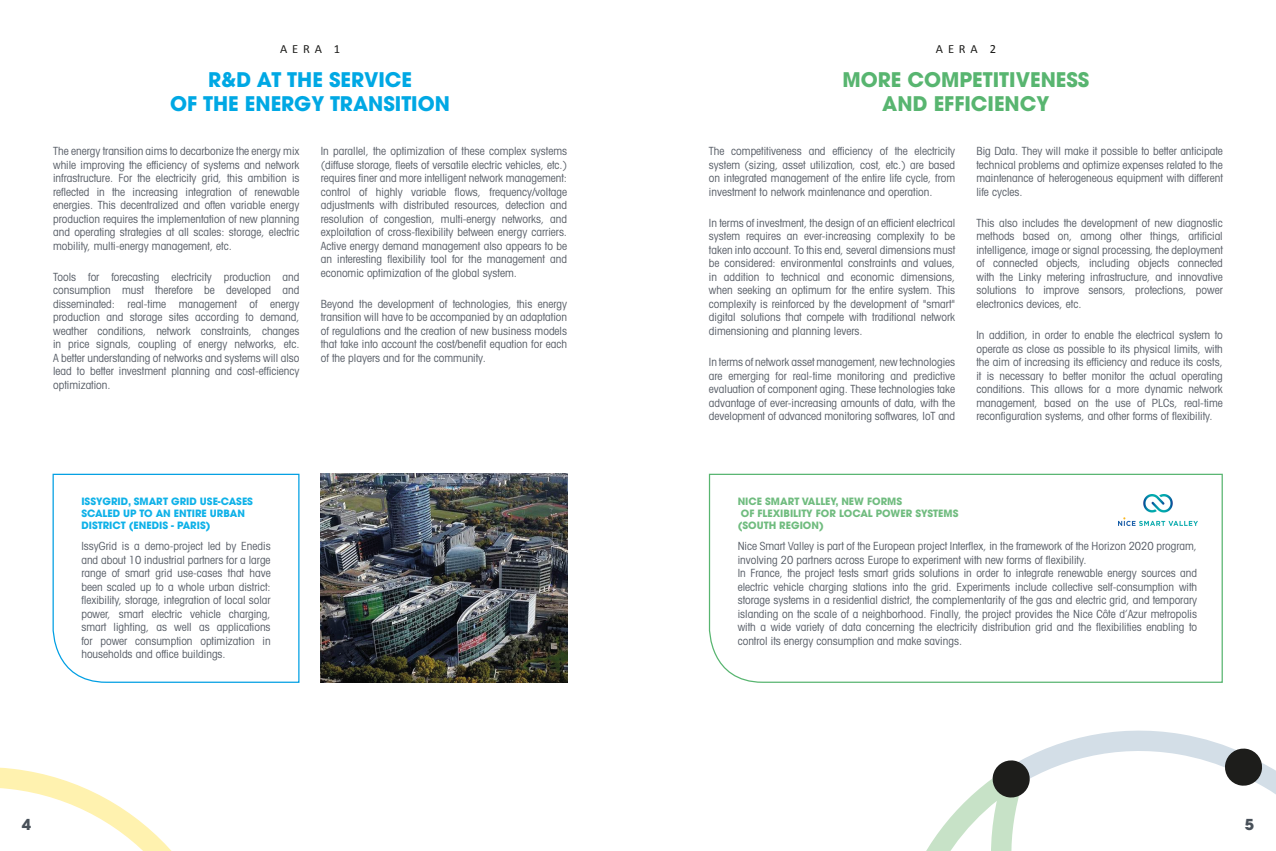
<style>
.page{position:relative;width:1276px;height:851px;background:#fff}
.page>*{position:absolute;margin:0;border:0;box-sizing:border-box;transform-origin:0 0}
.t1{font:700 20px/24px "Avant Garde";color:#00a8e4;text-align:center}
.t2{font:700 20px/24px "Avant Garde";color:#58b570;text-align:center}
.t3{font:700 15px "Avant Garde";color:#485059}
.t4{font:12.5px "Calibri";letter-spacing:.39em;color:#1d1d1b}
.t5{font:condensed 11.25px/13.5px "Avant Garde";color:#575d66;text-align:justify}
.t6{font:700 10px/12px "Avant Garde";color:#0eb1e8}
.t7{font:700 10px "Avant Garde";color:#70bc7f}
</style>
<div class="page">
<svg style="left:52px;top:473px;width:248px;height:210px"></svg>
<svg style="left:708px;top:473px;width:515px;height:210px"></svg>
<img style="left:321px;top:473px;width:246px;height:209px">
<svg style="left:927px;top:730px;width:349px;height:120px"></svg>
<img style="left:1118px;top:495px;width:79px;height:30px">
<svg style="left:0;top:767px;width:171px;height:83px"></svg>
<p class="t4" style="left:280px;top:41px;width:62px">AERA 1</p>
<p class="t4" style="left:936px;top:41px;width:62px">AERA 2</p>
<p class="t1" style="left:170px;top:67px;width:281px">R&amp;D AT THE SERVICE<br>OF THE ENERGY TRANSITION</p>
<p class="t2" style="left:842px;top:67px;width:248px">MORE COMPETITIVENESS<br>AND EFFICIENCY</p>
<p class="t5" style="left:53px;top:144px;width:248px">The energy transition aims to decarbonize the energy mix while improving the efficiency of systems and network infrastructure. For the electricity grid, this ambition is reflected in the increasing integration of renewable energies. This decentralized and often variable energy production requires the implementation of new planning and operating strategies at all scales: storage, electric mobility, multi-energy management, etc.</p>
<p class="t5" style="left:53px;top:270px;width:248px">Tools for forecasting electricity production and consumption must therefore be developed and disseminated: real-time management of energy production and storage sites according to demand, weather conditions, network constraints, changes in price signals, coupling of energy networks, etc.<br>A better understanding of networks and systems will also lead to better investment planning and cost-efficiency optimization.</p>
<p class="t5" style="left:321px;top:144px;width:248px">In parallel, the optimization of these complex systems (diffuse storage, fleets of versatile electric vehicles, etc.) requires finer and more intelligent network management: control of highly variable flows, frequency/voltage adjustments with distributed resources, detection and resolution of congestion, multi-energy networks, and exploitation of cross-flexibility between energy carriers.<br>Active energy demand management also appears to be an interesting flexibility tool for the management and economic optimization of the global system.</p>
<p class="t5" style="left:321px;top:297px;width:248px">Beyond the development of technologies, this energy transition will have to be accompanied by an adaptation of regulations and the creation of new business models that take into account the cost/benefit equation for each of the players and for the community.</p>
<p class="t6" style="left:81px;top:495px;width:173px">ISSYGRID, SMART GRID USE-CASES<br>SCALED UP TO AN ENTIRE URBAN<br>DISTRICT (ENEDIS - PARIS)</p>
<p class="t5" style="left:81px;top:539px;width:191px">IssyGrid is a demo-project led by Enedis and about 10 industrial partners for a large range of smart grid use-cases that have been scaled up to a whole urban district: flexibility, storage, integration of local solar power, smart electric vehicle charging, smart lighting, as well as applications for power consumption optimization in households and office buildings.</p>
<p class="t5" style="left:709px;top:144px;width:248px">The competitiveness and efficiency of the electricity system (sizing, asset utilization, cost, etc.) are based on integrated management of the entire life cycle, from investment to network maintenance and operation.</p>
<p class="t5" style="left:709px;top:216px;width:248px">In terms of investment, the design of an efficient electrical system requires an ever-increasing complexity to be taken into account. To this end, several dimensions must be considered: environmental constraints and values, in addition to technical and economic dimensions, when seeking an optimum for the entire system. This complexity is reinforced by the development of "smart" digital solutions that compete with traditional network dimensioning and planning levers.</p>
<p class="t5" style="left:709px;top:355px;width:248px">In terms of network asset management, new technologies are emerging for real-time monitoring and predictive evaluation of component aging. These technologies take advantage of ever-increasing amounts of data, with the development of advanced monitoring softwares, IoT and</p>
<p class="t5" style="left:976px;top:144px;width:248px">Big Data. They will make it possible to better anticipate technical problems and optimize expenses related to the maintenance of heterogeneous equipment with different life cycles.</p>
<p class="t5" style="left:976px;top:216px;width:248px">This also includes the development of new diagnostic methods based on, among other things, artificial intelligence, image or signal processing, the deployment of connected objects, including objects connected with the Linky metering infrastructure, and innovative solutions to improve sensors, protections, power electronics devices, etc.</p>
<p class="t5" style="left:976px;top:328px;width:248px">In addition, in order to enable the electrical system to operate as close as possible to its physical limits, with the aim of increasing its efficiency and reduce its costs, it is necessary to better monitor the actual operating conditions. This allows for a more dynamic network management, based on the use of PLCs, real-time reconfiguration systems, and other forms of flexibility.</p>
<p class="t7" style="left:737px;top:495px;width:166px">NICE SMART VALLEY, NEW FORMS</p>
<p class="t7" style="left:741px;top:507px;width:219px">OF FLEXIBILITY FOR LOCAL POWER SYSTEMS</p>
<p class="t7" style="left:737px;top:519px;width:87px">(SOUTH REGION)</p>
<p class="t5" style="left:737px;top:539px;width:461px">Nice Smart Valley is part of the European project Interflex, in the framework of the Horizon 2020 program, involving 20 partners across Europe to experiment with new forms of flexibility.</p>
<p class="t5" style="left:737px;top:566px;width:461px">In France, the project tests smart grids solutions in order to integrate renewable energy sources and electric vehicle charging stations into the grid. Experiments include collective self-consumption with storage systems in a residential district, the complementarity of the gas and electric grid, and temporary islanding on the scale of a neighborhood. Finally, the project provides the Nice Côte d’Azur metropolis with a wide variety of data concerning the electricity distribution grid and the flexibilities enabling to control its energy consumption and make savings.</p>
<h2 class="t3" style="left:22px;top:814px;width:11px">4</h2>
<h2 class="t3" style="left:1244px;top:814px;width:11px">5</h2>
</div>
